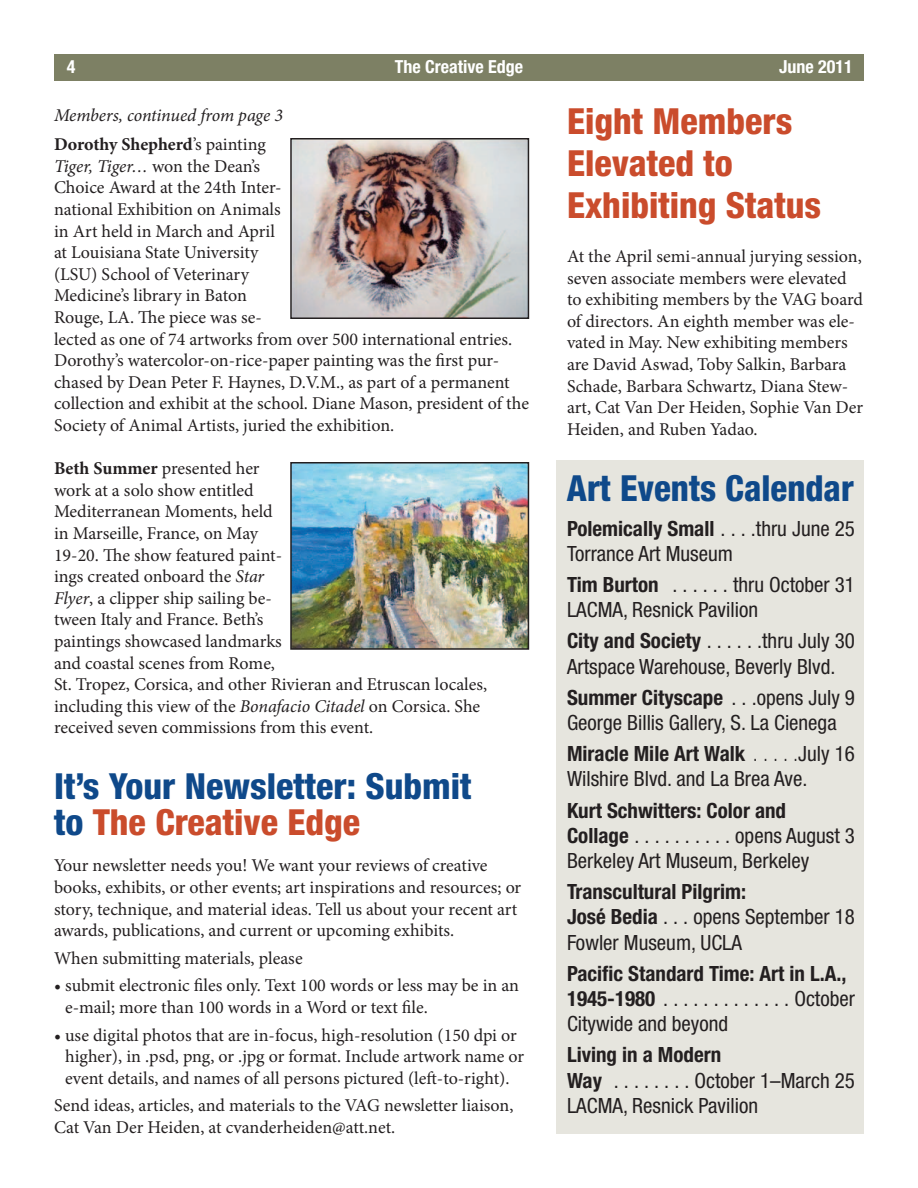
<style>
.page{position:relative;width:918px;height:1188px;background:#fff}
.page>*{position:absolute;margin:0;border:0;box-sizing:border-box;transform-origin:0 0}
.t1{font:800 condensed 36px/36px "Helvetica Neue LT Std";color:#0f498a}
.t2{font:800 condensed 36px/42px "Helvetica Neue LT Std";color:#ca4c2c}
.t3{font:condensed 21px/25.2px "Helvetica Neue LT Std";color:#231f20}
.t4{font:700 condensed 21px/25.2px "Helvetica Neue LT Std";color:#231f20}
.t5{font:18px/21.6px "Minion Pro";color:#231f20}
.t6{font:italic 18px/29.1px "Minion Pro";letter-spacing:-.01em;color:#231f20}
.t7{font:700 condensed 18px "Helvetica Neue LT Std";color:#fff}
.s1{font-weight:700;font-style:normal}
.s2{font-style:normal}
.s3{font-style:italic}
.s4{font-weight:700}
.s5{color:#ca4c2c}
.s6{font-weight:300}
.s7{font-weight:400}
</style>
<div class="page">
<div style="left:556px;top:460px;width:308px;height:674px;background:#e6e5de"></div>
<div style="left:54px;top:54px;width:810px;height:27px;background:#7d8064"></div>
<img style="left:293px;top:465px;width:233px;height:182px">
<div style="left:290px;top:462px;width:239px;height:188px;border:2px solid #231f20"></div>
<img style="left:293px;top:141px;width:233px;height:175px">
<div style="left:290px;top:138px;width:239px;height:181px;border:2px solid #231f20"></div>
<p class="t7" style="left:67px;top:60px;width:10px">4</p>
<p class="t7" style="left:395px;top:60px;width:130px">The Creative Edge</p>
<p class="t7" style="left:779px;top:60px;width:75px">June 2011</p>
<p class="t6" style="left:54px;top:102px;width:231px">Members, continued from page 3<br><span class="s1">Dorothy Shepherd</span><span class="s2">’s painting</span></p>
<p class="t5" style="left:54px;top:157px;width:476px"><span class="s3">Tiger, Tiger…</span> won the Dean’s<br>Choice Award at the 24th Inter-<br>national Exhibition on Animals<br>in Art held in March and April<br>at Louisiana State University<br>(LSU) School of Veterinary<br>Medicine’s library in Baton<br>Rouge, LA. The piece was se-<br>lected as one of 74 artworks from over 500 international entries.<br>Dorothy’s watercolor-on-rice-paper painting was the first pur&shy;chased by Dean Peter F. Haynes, D.V.M., as part of a permanent collection and exhibit at the school. Diane Mason, president of the Society of Animal Artists, juried the exhibition.</p>
<p class="t5" style="left:54px;top:459px;width:435px"><span class="s4">Beth Summer</span> presented her<br>work at a solo show entitled<br>Mediterranean Moments, held<br>in Marseille, France, on May<br>19-20. The show featured paint-<br>ings created onboard the <span class="s3">Star<br>Flyer</span>, a clipper ship sailing be-<br>tween Italy and France. Beth’s<br>paintings showcased landmarks<br>and coastal scenes from Rome,<br>St. Tropez, Corsica, and other Rivieran and Etruscan locales, including this view of the <span class="s3">Bonafacio Citadel</span> on Corsica. She received seven commissions from this event.</p>
<h1 class="t1" style="left:54px;top:772px;width:419px">It’s Your Newsletter: Submit to <span class="s5">The Creative Edge</span></h1>
<p class="t5" style="left:54px;top:856px;width:469px">Your newsletter needs you! We want your reviews of creative books, exhibits, or other events; art inspirations and resources; or story, technique, and material ideas. Tell us about your recent art awards, publications, and current or upcoming exhibits.</p>
<p class="t5" style="left:54px;top:949px;width:250px">When submitting materials, please</p>
<p class="t5" style="left:65px;top:976px;width:456px;text-indent:-11px">• submit electronic files only. Text 100 words or less may be in an e-mail; more than 100 words in a Word or text file.</p>
<p class="t5" style="left:65px;top:1026px;width:461px;text-indent:-11px">• use digital photos that are in-focus, high-resolution (150 dpi or higher), in .psd, png, or .jpg or format. Include artwork name or event details, and names of all persons pictured (left-to-right).</p>
<p class="t5" style="left:54px;top:1096px;width:461px">Send ideas, articles, and materials to the VAG newsletter liaison,<br>Cat Van Der Heiden, at cvanderheiden@att.net.</p>
<h1 class="t2" style="left:567px;top:103px;width:256px">Eight Members<br>Elevated to<br>Exhibiting Status</h1>
<p class="t5" style="left:567px;top:247px;width:298px">At the April semi-annual jurying session, seven associate members were elevated to exhibiting members by the VAG board of directors. An eighth member was ele&shy;vated in May. New exhibiting members are David Aswad, Toby Salkin, Barbara Schade, Barbara Schwartz, Diana Stew&shy;art, Cat Van Der Heiden, Sophie Van Der Heiden, and Ruben Yadao.</p>
<h1 class="t1" style="left:567px;top:474px;width:288px">Art Events Calendar</h1>
<p class="t3" style="left:567px;top:517px;width:290px"><span class="s4">Polemically Small</span> . . . .thru June 25<br>Torrance Art Museum</p>
<p class="t3" style="left:567px;top:574px;width:290px"><span class="s4">Tim Burton</span> . . . . . . thru October 31<br>LACMA, Resnick Pavilion</p>
<p class="t3" style="left:567px;top:630px;width:290px"><span class="s4">City and Society</span> . . . . . .thru July 30<br>Artspace Warehouse, Beverly Blvd.</p>
<p class="t3" style="left:567px;top:687px;width:290px"><span class="s4">Summer Cityscape</span> . . .opens July 9<br>George Billis Gallery, S. La Cienega</p>
<p class="t3" style="left:567px;top:743px;width:290px"><span class="s4">Miracle Mile Art Walk</span> <span class="s6">. . . . .</span>July 16<br>Wilshire Blvd. and La Brea Ave.</p>
<p class="t3" style="left:567px;top:799px;width:290px"><span class="s4">Kurt Schwitters: Color and<br>Collage</span> . . . . . . . . . . opens August 3<br>Berkeley Art Museum, Berkeley</p>
<p class="t3" style="left:567px;top:881px;width:290px"><span class="s4">Transcultural Pilgrim:<br>José Bedia</span> . . . opens September 18<br>Fowler Museum, UCLA</p>
<p class="t4" style="left:567px;top:963px;width:290px">Pacific Standard Time: Art in L.A.,<br>1945-1980 <span class="s7">. . . . . . . . . . . . . October<br>Citywide and beyond</span></p>
<p class="t3" style="left:567px;top:1044px;width:290px"><span class="s4">Living in a Modern<br>Way</span> . . . . . . . . October 1–March 25<br>LACMA, Resnick Pavilion</p>
</div>
